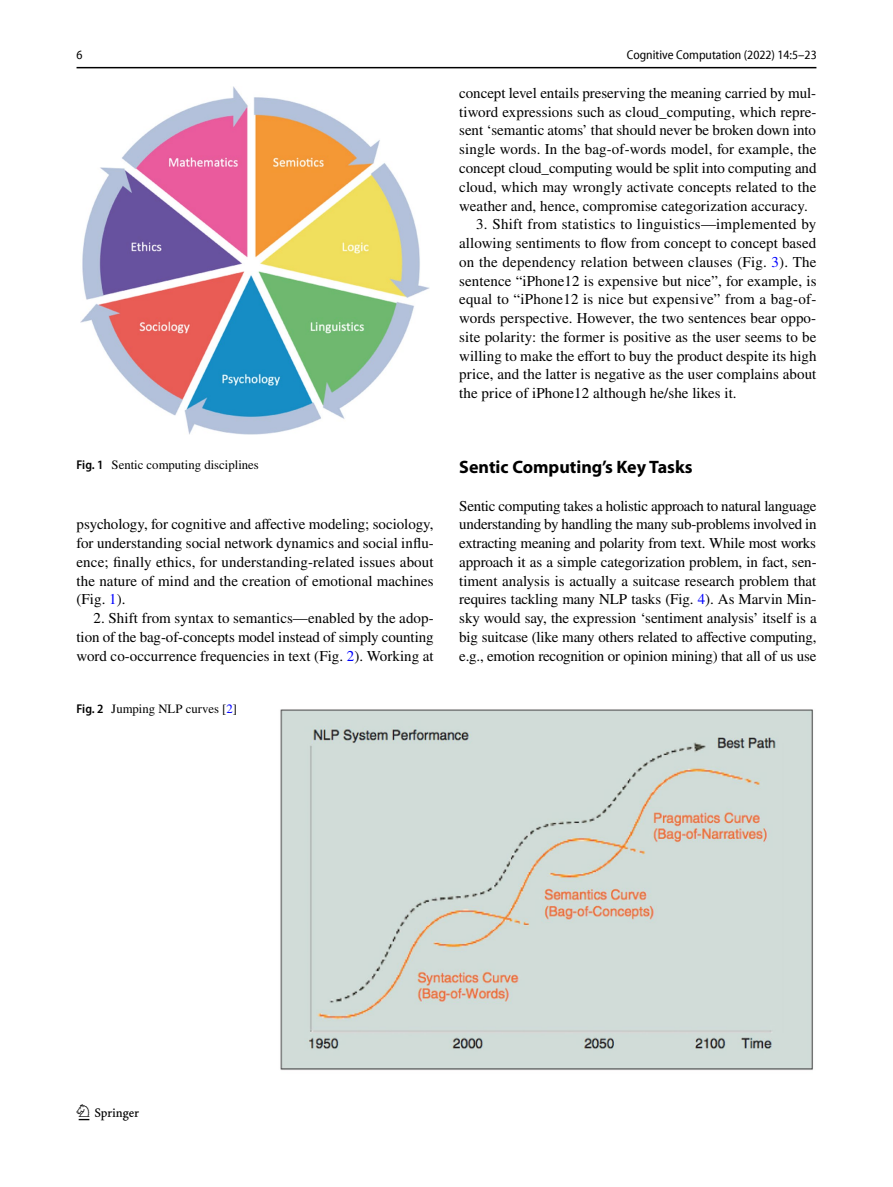
<style>
.page{position:relative;width:893px;height:1187px;background:#fff}
.page>*{position:absolute;margin:0;border:0;box-sizing:border-box;transform-origin:0 0}
.t1{font:22.5px "Springnew Regular 2";color:#000}
.t2{font:700 18px "Myriad Pro";color:#000}
.t3{font:15px/18.8px "STIX";letter-spacing:.005em;color:#000;text-align:justify}
.t4{font:12.75px "STIX";color:#000}
.t5{font:semi-condensed 12.75px "Myriad Pro Unic";color:#000}
.s1{font-family:"Myriad Pro";font-weight:600;font-stretch:semi-condensed}
.s2{color:#00f}
</style>
<div class="page">
<hr style="left:77px;top:67px;width:739px;height:1px;background:#000">
<img style="left:81px;top:87px;width:348px;height:347px">
<img style="left:280px;top:709px;width:533px;height:361px">
<p class="t5" style="left:76px;top:50px;width:8px">6</p>
<p class="t5" style="left:627px;top:50px;width:192px">Cognitive Computation (2022) 14:5–23</p>
<p class="t4" style="left:77px;top:456px;width:184px"><span class="s1">Fig. 1</span> Sentic computing disciplines</p>
<p class="t3" style="left:77px;top:516px;width:359px">psychology, for cognitive and affective modeling; sociology, for understanding social network dynamics and social influ&shy;ence; finally ethics, for understanding-related issues about the nature of mind and the creation of emotional machines (Fig. <span class="s2">1</span>).</p>
<p class="t3" style="left:77px;top:609px;width:359px;text-indent:17px">2. Shift from syntax to semantics—enabled by the adop&shy;tion of the bag-of-concepts model instead of simply counting word co-occurrence frequencies in text (Fig. <span class="s2">2</span>). Working at</p>
<p class="t4" style="left:77px;top:700px;width:162px"><span class="s1">Fig. 2</span> Jumping NLP curves [<span class="s2">2</span>]</p>
<p class="t3" style="left:459px;top:84px;width:359px">concept level entails preserving the meaning carried by mul&shy;tiword expressions such as cloud_computing, which repre&shy;sent ‘semantic atoms’ that should never be broken down into single words. In the bag-of-words model, for example, the concept cloud_computing would be split into computing and cloud, which may wrongly activate concepts related to the weather and, hence, compromise categorization accuracy.</p>
<p class="t3" style="left:459px;top:216px;width:359px;text-indent:17px">3. Shift from statistics to linguistics—implemented by allowing sentiments to flow from concept to concept based on the dependency relation between clauses (Fig. <span class="s2">3</span>). The sentence “iPhone12 is expensive but nice”, for example, is equal to “iPhone12 is nice but expensive” from a bag-of&shy;words perspective. However, the two sentences bear oppo&shy;site polarity: the former is positive as the user seems to be willing to make the effort to buy the product despite its high price, and the latter is negative as the user complains about the price of iPhone12 although he/she likes it.</p>
<p class="t2" style="left:459px;top:455px;width:235px">Sentic Computing’s Key Tasks</p>
<p class="t3" style="left:459px;top:497px;width:359px">Sentic computing takes a holistic approach to natural language understanding by handling the many sub-problems involved in extracting meaning and polarity from text. While most works approach it as a simple categorization problem, in fact, sen&shy;timent analysis is actually a suitcase research problem that requires tackling many NLP tasks (Fig. <span class="s2">4</span>). As Marvin Min&shy;sky would say, the expression ‘sentiment analysis’ itself is a big suitcase (like many others related to affective computing, e.g., emotion recognition or opinion mining) that all of us use</p>
<h1 class="t1" style="left:79px;top:1104px;width:62px">1 3</h1>
</div>
